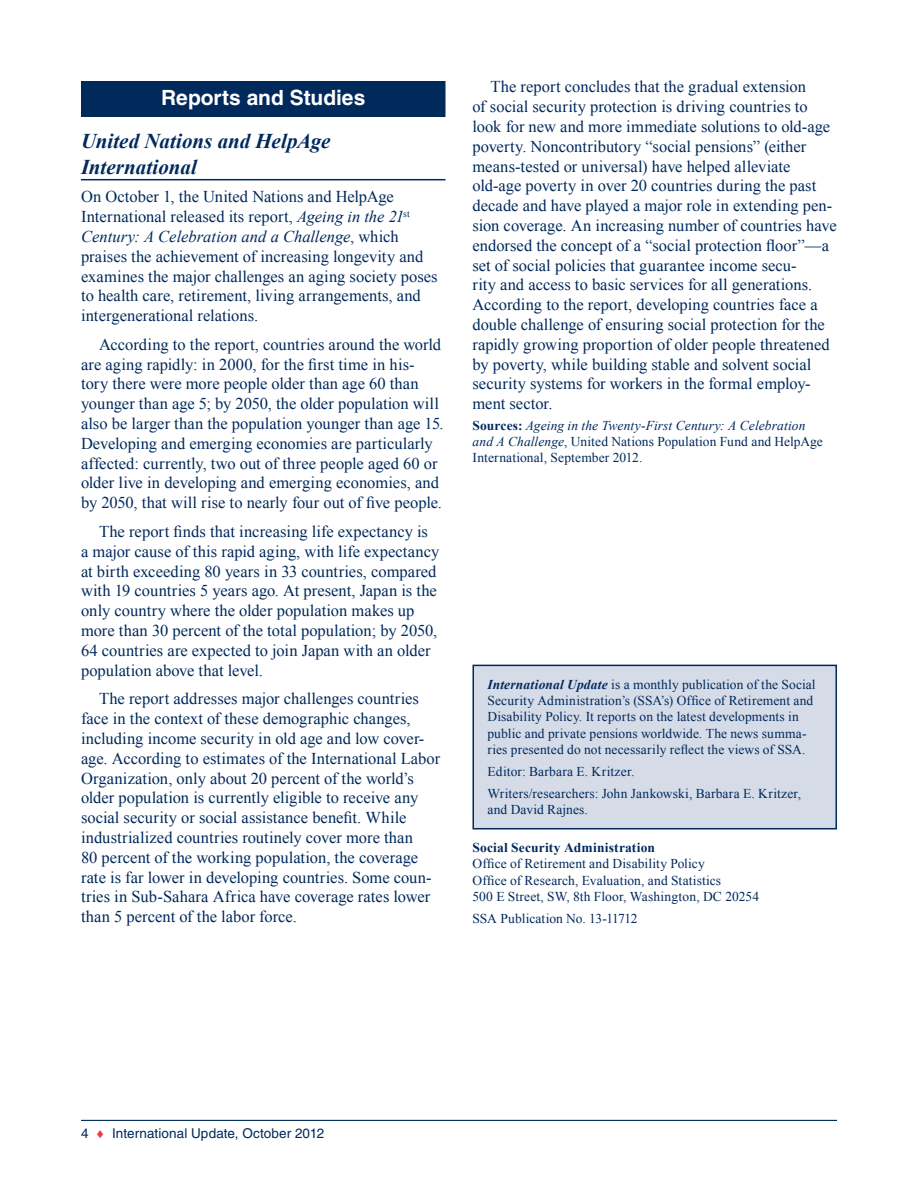
<style>
.page{position:relative;width:918px;height:1188px;background:#fff}
.page>*{position:absolute;margin:0;border:0;box-sizing:border-box;transform-origin:0 0}
.Heading2{font:italic 700 21px/25.2px "Times New Roman";color:#00295c}
.Heading1__Section{font:700 21px "Helvetica";color:#fff}
.Para{font:16.5px/19.8px "Times New Roman";color:#00295c}
.ParaFirst{font:16.5px/19.8px "Times New Roman";color:#00295c}
.Authors{font:13.5px/16.2px "Times New Roman";letter-spacing:.01em;color:#00295c}
.Source{font:13.5px/16.2px "Times New Roman";letter-spacing:.005em;color:#00295c}
.t1{font:13.5px "Helvetica";letter-spacing:.005em;color:#00295c}
.s1{font-style:italic}
.s2{font-weight:700}
.s3{font-weight:700;font-style:italic}
.s4{color:#ee3a41}
</style>
<div class="page">
<hr style="left:81px;top:1120px;width:756px;height:1px;background:#00295c">
<div style="left:81px;top:81px;width:365px;height:36px;background:#00295c"></div>
<hr style="left:81px;top:179px;width:365px;height:1px;background:#00295c">
<div style="left:473px;top:665px;width:363px;height:164px;background:#d5dce8"></div>
<div style="left:472px;top:665px;width:365px;height:164px;border:2px solid #00295c"></div>
<p class="Heading1__Section" style="left:161px;top:85px;width:206px">Reports and Studies</p>
<p class="Heading2" style="left:81px;top:128px;width:251px">United Nations and HelpAge<br>International</p>
<p class="ParaFirst" style="left:81px;top:187px;width:358px">On October 1, the United Nations and HelpAge International released its report, <span class="s1">Ageing in the 21</span><sup>st </sup><span class="s1">Century: A Celebration and a Challenge</span>, which praises the achievement of increasing longevity and examines the major challenges an aging society poses to health care, retirement, living arrangements, and intergenerational relations.</p>
<p class="Para" style="left:81px;top:334px;width:364px;text-indent:18px">According to the report, countries around the world are aging rapidly: in 2000, for the first time in his&shy;tory there were more people older than age 60 than younger than age 5; by 2050, the older population will also be larger than the population younger than age 15.<br>Developing and emerging economies are particularly affected: currently, two out of three people aged 60 or older live in developing and emerging economies, and by 2050, that will rise to nearly four out of five people.</p>
<p class="Para" style="left:81px;top:521px;width:360px;text-indent:18px">The report finds that increasing life expectancy is a major cause of this rapid aging, with life expectancy at birth exceeding 80 years in 33 countries, compared with 19 countries 5 years ago. At present, Japan is the only country where the older population makes up more than 30 percent of the total population; by 2050, 64 countries are expected to join Japan with an older population above that level.</p>
<p class="Para" style="left:81px;top:689px;width:361px;text-indent:18px">The report addresses major challenges countries face in the context of these demographic changes, including income security in old age and low cover&shy;age. According to estimates of the International Labor Organization, only about 20 percent of the world’s older population is currently eligible to receive any social security or social assistance benefit. While industrialized countries routinely cover more than<br>80 percent of the working population, the coverage rate is far lower in developing countries. Some coun&shy;tries in Sub-Sahara Africa have coverage rates lower than 5 percent of the labor force.</p>
<p class="Para" style="left:472px;top:77px;width:366px;text-indent:18px">The report concludes that the gradual extension<br>of social security protection is driving countries to look for new and more immediate solutions to old-age poverty. Noncontributory “social pensions” (either means-tested or universal) have helped alleviate old-age poverty in over 20 countries during the past decade and have played a major role in extending pen&shy;sion coverage. An increasing number of countries have endorsed the concept of a “social protection floor”—a set of social policies that guarantee income secu-<br>rity and access to basic services for all generations.<br>According to the report, developing countries face a double challenge of ensuring social protection for the rapidly growing proportion of older people threatened by poverty, while building stable and solvent social security systems for workers in the formal employ&shy;ment sector.</p>
<p class="Source" style="left:472px;top:417px;width:352px"><span class="s2">Sources:</span> <span class="s1">Ageing in the Twenty-First Century: A Celebration and A Challenge</span>, United Nations Population Fund and HelpAge<br>International, September 2012.</p>
<p class="Authors" style="left:488px;top:676px;width:330px"><span class="s3">International Update</span> is a monthly publication of the Social Security Administration’s (SSA’s) Office of Retirement and Disability Policy. It reports on the latest developments in public and private pensions worldwide. The news summa&shy;ries presented do not necessarily reflect the views of SSA.</p>
<p class="Authors" style="left:488px;top:763px;width:148px">Editor: Barbara E. Kritzer.</p>
<p class="Authors" style="left:488px;top:785px;width:315px">Writers/researchers: John Jankowski, Barbara E. Kritzer, and David Rajnes.</p>
<p class="Authors" style="left:472px;top:839px;width:288px"><span class="s2">Social Security Administration<br></span>Office of Retirement and Disability Policy<br>Office of Research, Evaluation, and Statistics<br>500 E Street, SW, 8th Floor, Washington, DC 20254</p>
<p class="Authors" style="left:472px;top:910px;width:167px">SSA Publication No. 13-11712</p>
<p class="t1" style="left:81px;top:1125px;width:245px">4 <span class="s4">♦</span> International Update, October 2012</p>
</div>
